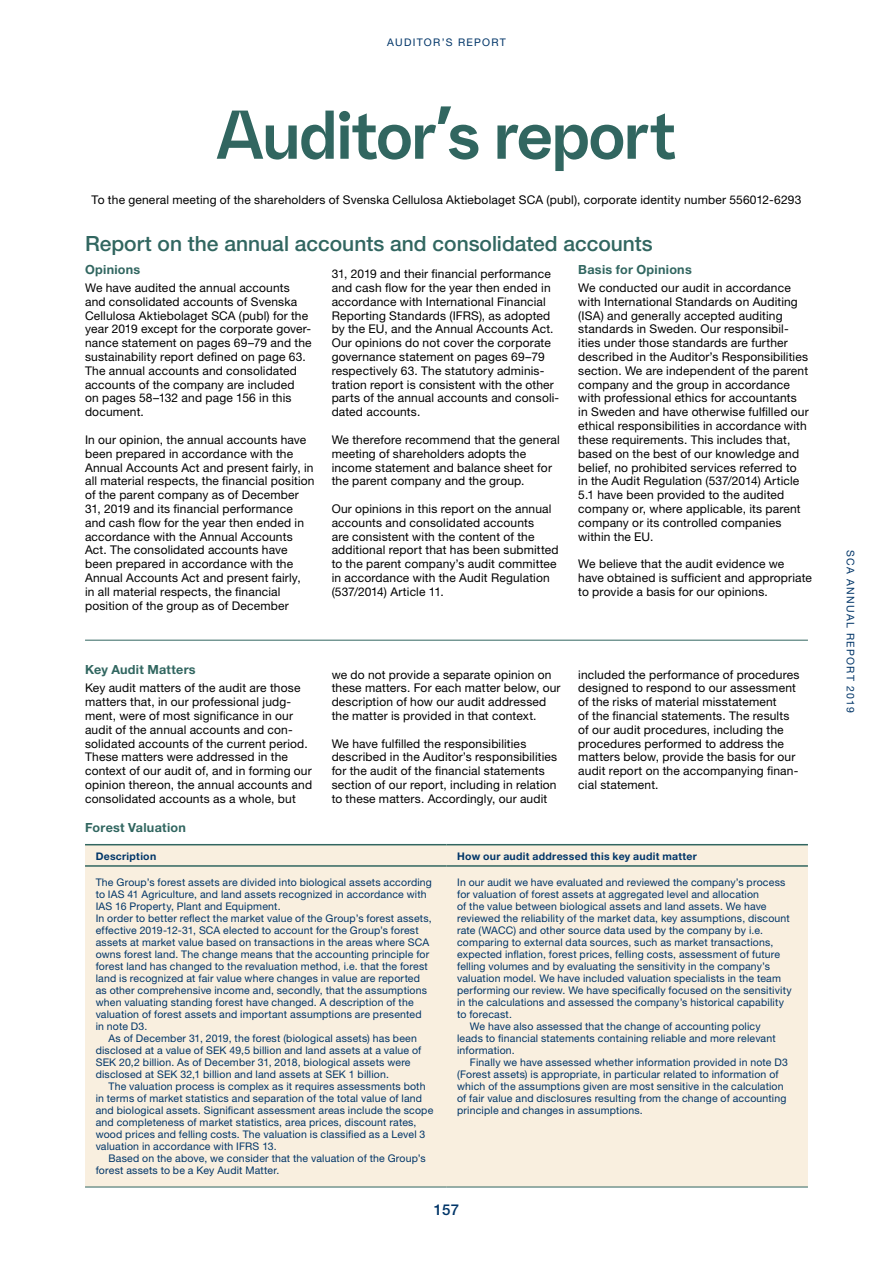
<style>
.page{position:relative;width:893px;height:1263px;background:#fff}
.page>*{position:absolute;margin:0;border:0;box-sizing:border-box;transform-origin:0 0}
.t1{font:700 69px "SCA Sans";letter-spacing:-.015em;color:#316660}
.t2{font:500 21px "Helvetica Neue LT Std";color:#316660}
.t3{font:500 15px "Helvetica Neue LT Std";color:#003568}
.t4{font:700 12.6px "Helvetica Neue LT Std";letter-spacing:.02em;color:#316660}
.t5{font:12px/13.8px "Helvetica Neue LT Std";letter-spacing:.015em;color:#000}
.t6{font:10.5px/12px "Helvetica Neue LT Std";letter-spacing:.02em;color:#003568}
.t7{font:700 10.5px "Helvetica Neue LT Std";letter-spacing:.025em;color:#003568}
.t8{font:10.5px "Helvetica Neue LT Std";letter-spacing:.12em;color:#003568}
</style>
<div class="page">
<hr style="left:85px;top:640px;width:723px;height:1px;background:#316660">
<div style="left:85px;top:845px;width:723px;height:342px;background:#f9efdf"></div>
<hr style="left:85px;top:844px;width:361px;height:1px;background:#316660">
<hr style="left:446px;top:844px;width:362px;height:1px;background:#316660">
<hr style="left:85px;top:865px;width:361px;height:2px;background:#316660">
<hr style="left:446px;top:865px;width:362px;height:2px;background:#316660">
<hr style="left:85px;top:1187px;width:361px;height:1px;background:#316660">
<hr style="left:446px;top:1187px;width:362px;height:1px;background:#316660">
<p class="t8" style="left:387px;top:36px;width:120px">AUDITOR’S REPORT</p>
<h1 class="t1" style="left:216px;top:82px;width:462px">Auditor’s report</h1>
<p class="t5" style="left:92px;top:193px;width:711px">To the general meeting of the shareholders of Svenska Cellulosa Aktiebolaget SCA (publ), corporate identity number 556012-6293</p>
<h2 class="t2" style="left:85px;top:231px;width:569px">Report on the annual accounts and consolidated accounts</h2>
<p class="t4" style="left:85px;top:261px;width:57px">Opinions</p>
<p class="t5" style="left:85px;top:281px;width:228px">We have audited the annual accounts and consolidated accounts of Svenska Cellulosa Aktiebolaget SCA (publ) for the year 2019 except for the corporate gover&shy;nance statement on pages 69–79 and the sustainability report defined on page 63.<br>The annual accounts and consolidated accounts of the company are included<br>on pages 58–132 and page 156 in this document.</p>
<p class="t5" style="left:85px;top:433px;width:231px">In our opinion, the annual accounts have been prepared in accordance with the Annual Accounts Act and present fairly, in all material respects, the financial position of the parent company as of December 31, 2019 and its financial performance and cash flow for the year then ended in accordance with the Annual Accounts Act. The consolidated accounts have been prepared in accordance with the Annual Accounts Act and present fairly,<br>in all material respects, the financial position of the group as of December</p>
<p class="t5" style="left:332px;top:267px;width:229px">31, 2019 and their financial performance and cash flow for the year then ended in accordance with International Financial Reporting Standards (IFRS), as adopted by the EU, and the Annual Accounts Act.<br>Our opinions do not cover the corporate governance statement on pages 69–79 respectively 63. The statutory adminis&shy;tration report is consistent with the other parts of the annual accounts and consoli&shy;dated accounts.</p>
<p class="t5" style="left:332px;top:433px;width:230px">We therefore recommend that the general meeting of shareholders adopts the income statement and balance sheet for the parent company and the group.</p>
<p class="t5" style="left:332px;top:502px;width:229px">Our opinions in this report on the annual accounts and consolidated accounts<br>are consistent with the content of the additional report that has been submitted to the parent company’s audit committee in accordance with the Audit Regulation (537/2014) Article 11.</p>
<p class="t4" style="left:578px;top:261px;width:115px">Basis for Opinions</p>
<p class="t5" style="left:578px;top:281px;width:232px">We conducted our audit in accordance with International Standards on Auditing (ISA) and generally accepted auditing standards in Sweden. Our responsibil&shy;ities under those standards are further described in the Auditor’s Responsibilities section. We are independent of the parent company and the group in accordance with professional ethics for accountants in Sweden and have otherwise fulfilled our ethical responsibilities in accordance with these requirements. This includes that, based on the best of our knowledge and belief, no prohibited services referred to in the Audit Regulation (537/2014) Article 5.1 have been provided to the audited company or, where applicable, its parent company or its controlled companies within the EU.</p>
<p class="t5" style="left:578px;top:557px;width:235px">We believe that the audit evidence we have obtained is sufficient and appropriate to provide a basis for our opinions.</p>
<p class="t4" style="left:85px;top:662px;width:112px">Key Audit Matters</p>
<p class="t5" style="left:85px;top:681px;width:229px">Key audit matters of the audit are those matters that, in our professional judg&shy;ment, were of most significance in our audit of the annual accounts and con&shy;solidated accounts of the current period.<br>These matters were addressed in the context of our audit of, and in forming our opinion thereon, the annual accounts and consolidated accounts as a whole, but</p>
<p class="t4" style="left:85px;top:820px;width:102px">Forest Valuation</p>
<p class="t5" style="left:332px;top:667px;width:230px">we do not provide a separate opinion on these matters. For each matter below, our description of how our audit addressed the matter is provided in that context.</p>
<p class="t5" style="left:332px;top:736px;width:227px">We have fulfilled the responsibilities described in the Auditor’s responsibilities for the audit of the financial statements section of our report, including in relation to these matters. Accordingly, our audit</p>
<p class="t5" style="left:578px;top:667px;width:223px">included the performance of procedures designed to respond to our assessment of the risks of material misstatement<br>of the financial statements. The results of our audit procedures, including the procedures performed to address the matters below, provide the basis for our audit report on the accompanying finan&shy;cial statement.</p>
<p class="t7" style="left:96px;top:850px;width:62px">Description</p>
<p class="t7" style="left:457px;top:850px;width:241px">How our audit addressed this key audit matter</p>
<p class="t6" style="left:96px;top:876px;width:338px">The Group’s forest assets are divided into biological assets according to IAS 41 Agriculture, and land assets recognized in accordance with IAS 16 Property, Plant and Equipment.<br>In order to better reflect the market value of the Group’s forest assets, effective 2019-12-31, SCA elected to account for the Group’s forest assets at market value based on transactions in the areas where SCA owns forest land. The change means that the accounting principle for forest land has changed to the revaluation method, i.e. that the forest land is recognized at fair value where changes in value are reported as other comprehensive income and, secondly, that the assumptions when valuating standing forest have changed. A description of the valuation of forest assets and important assumptions are presented in note D3.</p>
<p class="t6" style="left:96px;top:1032px;width:327px;text-indent:13px">As of December 31, 2019, the forest (biological assets) has been disclosed at a value of SEK 49,5 billion and land assets at a value of SEK 20,2 billion. As of December 31, 2018, biological assets were disclosed at SEK 32,1 billion and land assets at SEK 1 billion.</p>
<p class="t6" style="left:96px;top:1080px;width:339px;text-indent:13px">The valuation process is complex as it requires assessments both in terms of market statistics and separation of the total value of land and biological assets. Significant assessment areas include the scope and completeness of market statistics, area prices, discount rates, wood prices and felling costs. The valuation is classified as a Level 3 valuation in accordance with IFRS 13.</p>
<p class="t6" style="left:96px;top:1152px;width:332px;text-indent:13px">Based on the above, we consider that the valuation of the Group’s forest assets to be a Key Audit Matter.</p>
<p class="t6" style="left:457px;top:876px;width:330px">In our audit we have evaluated and reviewed the company’s process</p>
<p class="t6" style="left:457px;top:888px;width:303px">for valuation of forest assets at aggregated level and allocation</p>
<p class="t6" style="left:457px;top:900px;width:311px">of the value between biological assets and land assets. We have</p>
<p class="t6" style="left:457px;top:912px;width:334px">reviewed the reliability of the market data, key assumptions, discount</p>
<p class="t6" style="left:457px;top:924px;width:307px">rate (WACC) and other source data used by the company by i.e.</p>
<p class="t6" style="left:457px;top:936px;width:318px">comparing to external data sources, such as market transactions,</p>
<p class="t6" style="left:457px;top:948px;width:325px">expected inflation, forest prices, felling costs, assessment of future</p>
<p class="t6" style="left:457px;top:960px;width:314px">felling volumes and by evaluating the sensitivity in the company’s</p>
<p class="t6" style="left:457px;top:972px;width:325px">valuation model. We have included valuation specialists in the team</p>
<p class="t6" style="left:457px;top:984px;width:336px">performing our review. We have specifically focused on the sensitivity</p>
<p class="t6" style="left:457px;top:996px;width:328px">in the calculations and assessed the company’s historical capability</p>
<p class="t6" style="left:457px;top:1008px;width:56px">to forecast.</p>
<p class="t6" style="left:470px;top:1020px;width:292px">We have also assessed that the change of accounting policy</p>
<p class="t6" style="left:457px;top:1032px;width:320px">leads to financial statements containing reliable and more relevant</p>
<p class="t6" style="left:457px;top:1044px;width:59px">information.</p>
<p class="t6" style="left:470px;top:1056px;width:320px">Finally we have assessed whether information provided in note D3</p>
<p class="t6" style="left:457px;top:1068px;width:323px">(Forest assets) is appropriate, in particular related to information of</p>
<p class="t6" style="left:457px;top:1080px;width:328px">which of the assumptions given are most sensitive in the calculation</p>
<p class="t6" style="left:457px;top:1092px;width:331px">of fair value and disclosures resulting from the change of accounting</p>
<p class="t6" style="left:457px;top:1104px;width:187px">principle and changes in assumptions.</p>
<p class="t3" style="left:434px;top:1201px;width:27px">157</p>
<p class="t8" style="left:857px;top:550px;width:165px;rotate:90deg">SCA ANNUAL REPORT 2019</p>
</div>
